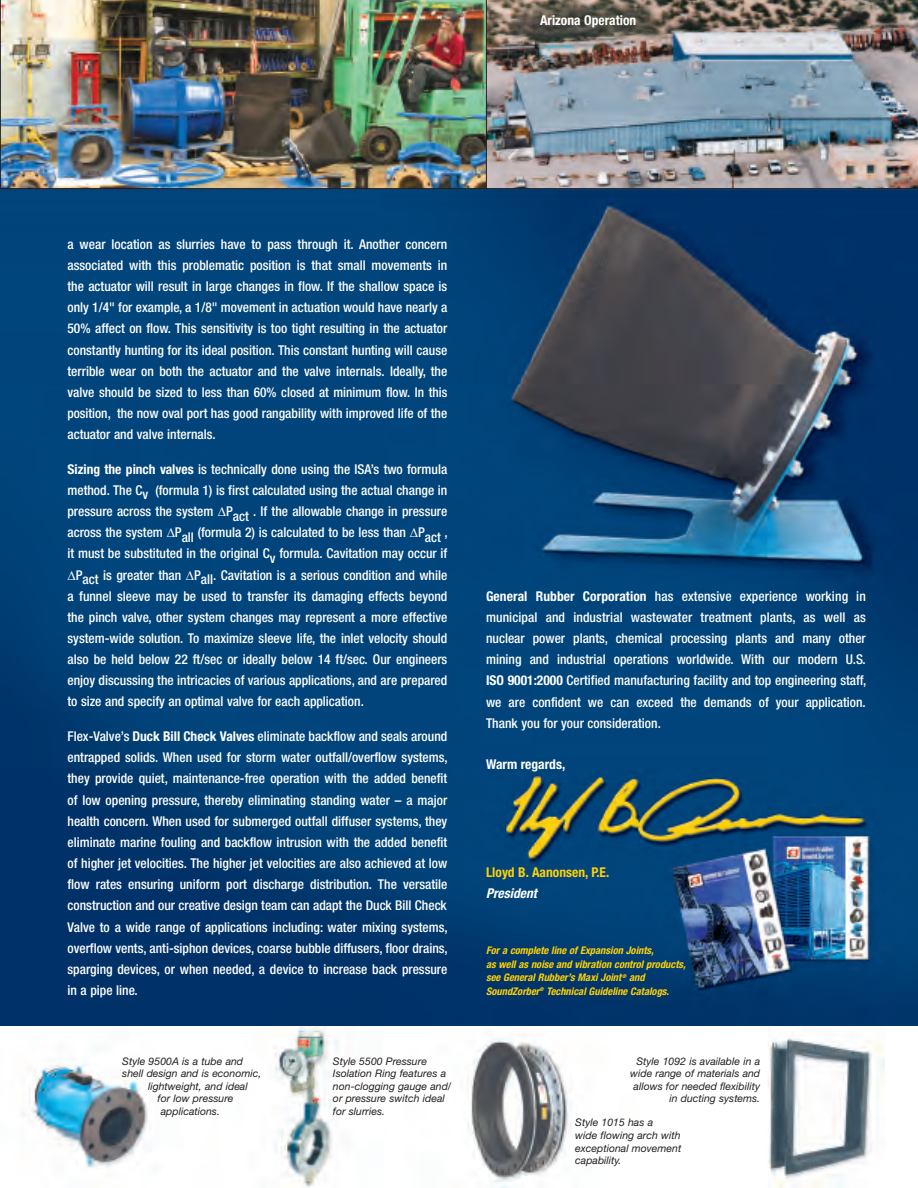
<style>
.page{position:relative;width:918px;height:1188px;background:#fff}
.page>*{position:absolute;margin:0;border:0;box-sizing:border-box;transform-origin:0 0}
.t1{font:500 condensed 13.5px/21.1px "Helvetica Neue";color:#fff;text-align:justify}
.t2{font:700 condensed 13.5px "Helvetica Neue";color:#fff}
.t3{font:700 condensed 13.5px "Helvetica Neue";color:#fed105}
.t4{font:italic 700 condensed 13.5px "Helvetica Neue";color:#fff}
.t5{font:italic 10.5px/12.6px "Helvetica Neue";color:#231f20}
.t6{font:italic 700 condensed 10.5px/13.5px "Helvetica Neue";color:#fed105}
.s1{font-weight:700}
.s2{font-family:"Arial";font-weight:400;font-stretch:normal}
</style>
<div class="page">
<img style="left:22px;top:1026px;width:862px;height:162px">
<img style="left:0;top:189px;width:918px;height:837px">
<img style="left:0;top:0;width:486px;height:189px">
<img style="left:486px;top:0;width:432px;height:189px">
<p class="t2" style="left:540px;top:16px;width:98px">Arizona Operation</p>
<p class="t1" style="left:67px;top:235px;width:381px">a wear location as slurries have to pass through it. Another concern associated with this problematic position is that small movements in the actuator will result in large changes in flow. If the shallow space is only 1/4" for example, a 1/8" movement in actuation would have nearly a 50% affect on flow. This sensitivity is too tight resulting in the actuator constantly hunting for its ideal position. This constant hunting will cause terrible wear on both the actuator and the valve internals. Ideally, the valve should be sized to less than 60% closed at minimum flow. In this position, the now oval port has good rangability with improved life of the actuator and valve internals.</p>
<p class="t1" style="left:67px;top:460px;width:382px"><span class="s1">Sizing the pinch valves</span> is technically done using the ISA’s two formula method. The Cv (formula 1) is first calculated using the actual change in pressure across the system <span class="s2">∆</span>Pact . If the allowable change in pressure across the system <span class="s2">∆</span>Pall (formula 2) is calculated to be less than <span class="s2">∆</span>Pact , it must be substituted in the original Cv formula. Cavitation may occur if <span class="s2">∆</span>Pact is greater than <span class="s2">∆</span>Pall. Cavitation is a serious condition and while a funnel sleeve may be used to transfer its damaging effects beyond the pinch valve, other system changes may represent a more effective system-wide solution. To maximize sleeve life, the inlet velocity should also be held below 22 ft/sec or ideally below 14 ft/sec. Our engineers enjoy discussing the intricacies of various applications, and are prepared to size and specify an optimal valve for each application.</p>
<p class="t1" style="left:68px;top:727px;width:382px">Flex-Valve’s <span class="s1">Duck Bill Check Valves</span> eliminate backflow and seals around entrapped solids. When used for storm water outfall/overflow systems, they provide quiet, maintenance-free operation with the added benefit of low opening pressure, thereby eliminating standing water – a major health concern. When used for submerged outfall diffuser systems, they eliminate marine fouling and backflow intrusion with the added benefit of higher jet velocities. The higher jet velocities are also achieved at low flow rates ensuring uniform port discharge distribution. The versatile construction and our creative design team can adapt the Duck Bill Check Valve to a wide range of applications including: water mixing systems, overflow vents, anti-siphon devices, coarse bubble diffusers, floor drains, sparging devices, or when needed, a device to increase back pressure in a pipe line.</p>
<p class="t5" style="left:122px;top:1056px;width:122px">Style 9500A is a tube and</p>
<p class="t5" style="left:122px;top:1068px;width:141px">shell design and is economic,</p>
<p class="t5" style="left:148px;top:1081px;width:101px">lightweight, and ideal</p>
<p class="t5" style="left:158px;top:1093px;width:77px">for low pressure</p>
<p class="t5" style="left:161px;top:1106px;width:61px">applications.</p>
<p class="t5" style="left:333px;top:1056px;width:120px">Style 5500 Pressure<br>Isolation Ring features a non-clogging gauge and/ or pressure switch ideal for slurries.</p>
<p class="t1" style="left:486px;top:587px;width:382px"><span class="s1">General Rubber Corporation</span> has extensive experience working in municipal and industrial wastewater treatment plants, as well as nuclear power plants, chemical processing plants and many other mining and industrial operations worldwide. With our modern U.S.<br><span class="s1">ISO 9001:2000</span> Certified manufacturing facility and top engineering staff, we are confident we can exceed the demands of your application.<br>Thank you for your consideration.</p>
<p class="t2" style="left:486px;top:760px;width:81px">Warm regards,</p>
<p class="t3" style="left:486px;top:868px;width:125px">Lloyd B. Aanonsen, P.E.</p>
<p class="t4" style="left:486px;top:888px;width:52px">President</p>
<p class="t6" style="left:486px;top:945px;width:201px">For a complete line of Expansion Joints,<br>as well as noise and vibration control products, see General Rubber’s Maxi Joint <sup>®</sup> and SoundZorber<sup>®</sup> Technical Guideline Catalogs.</p>
<p class="t5" style="left:630px;top:1056px;width:132px;text-align:right">Style 1092 is available in a wide range of materials and allows for needed flexibility in ducting systems.</p>
<p class="t5" style="left:575px;top:1117px;width:108px">Style 1015 has a<br>wide flowing arch with exceptional movement capability.</p>
</div>
